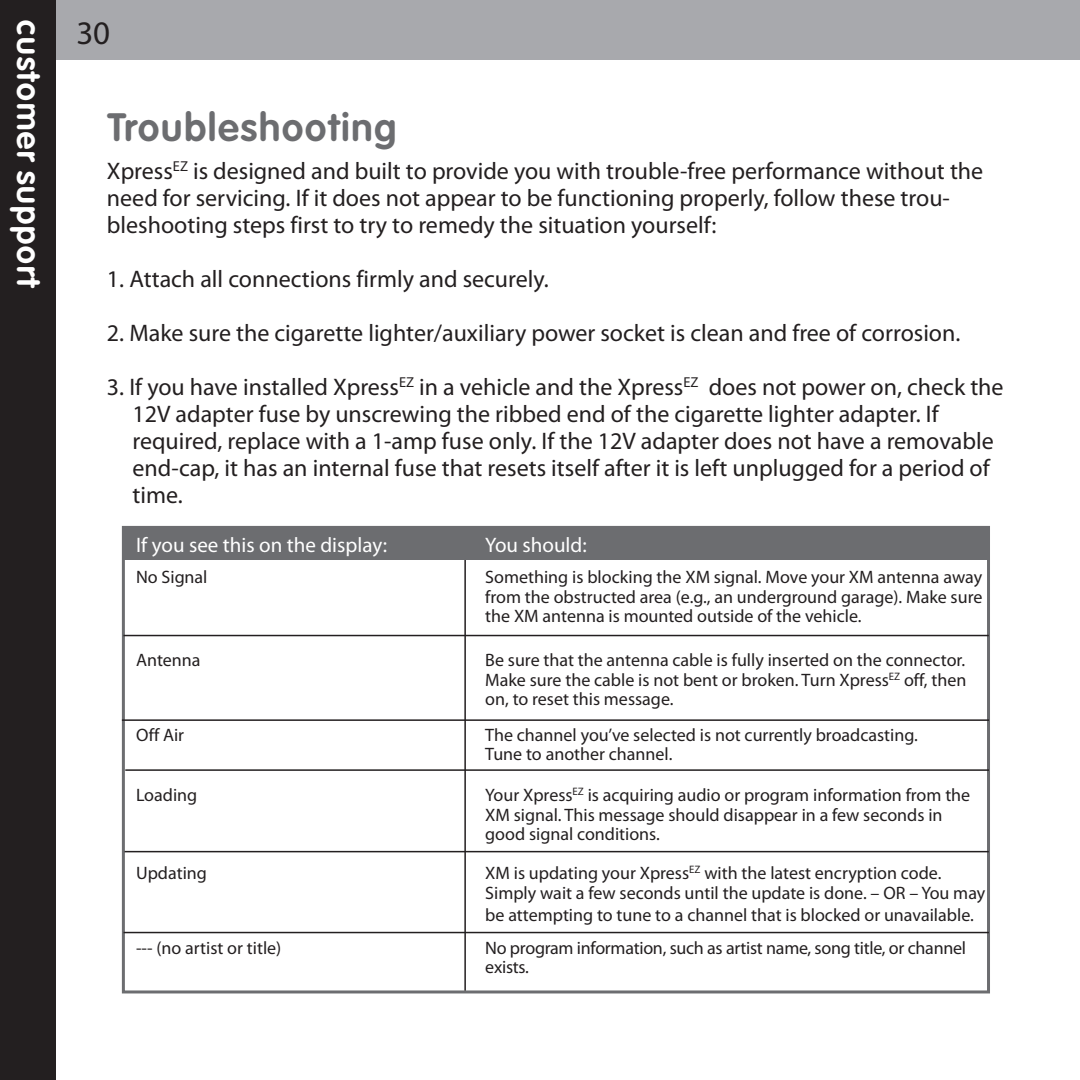
<style>
.page{position:relative;width:1080px;height:1080px;background:#fff}
.page>*{position:absolute;margin:0;border:0;box-sizing:border-box;transform-origin:0 0}
.t1{font:700 39px "XM Rounded";color:#6c6d70}
.t2{font:700 33px "XM Rounded";color:#fff}
.t3{font:33px "Myriad Pro";color:#231f20}
.t4{font:24px/27px "Myriad Pro";color:#231f20}
.t5{font:21px "Myriad Pro";color:#fff}
.t6{font:18px/19.5px "Myriad Pro";color:#231f20}
</style>
<div class="page">
<div style="left:0;top:0;width:1080px;height:60px;background:#a8a9ad"></div>
<div style="left:0;top:0;width:56px;height:1080px;background:#231f20"></div>
<hr style="left:123px;top:635px;width:866px;height:1px;background:#231f20">
<hr style="left:122px;top:719px;width:867px;height:2px;background:#231f20">
<hr style="left:125px;top:769px;width:864px;height:2px;background:#231f20">
<hr style="left:125px;top:851px;width:864px;height:1px;background:#231f20">
<hr style="left:124px;top:932px;width:865px;height:1px;background:#231f20">
<hr style="left:464px;top:553px;width:2px;height:438px;background:#231f20">
<div style="left:123px;top:526px;width:866px;height:34px;background:#6c6d70"></div>
<h2 class="t2" style="left:48px;top:19px;width:270px;rotate:90deg">customer support</h2>
<h2 class="t3" style="left:76px;top:21px;width:35px">30</h2>
<h1 class="t1" style="left:107px;top:105px;width:292px">Troubleshooting</h1>
<p class="t4" style="left:107px;top:160px;width:878px">Xpress<sup>EZ</sup> is designed and built to provide you with trouble-free performance without the need for servicing. If it does not appear to be functioning properly, follow these trou&shy;bleshooting steps first to try to remedy the situation yourself:</p>
<h3 class="t4" style="left:107px;top:268px;width:443px">1. Attach all connections firmly and securely.</h3>
<h3 class="t4" style="left:107px;top:322px;width:855px">2. Make sure the cigarette lighter/auxiliary power socket is clean and free of corrosion.</h3>
<p class="t4" style="left:132px;top:376px;width:873px;text-indent:-26px">3. If you have installed Xpress<sup>EZ</sup> in a vehicle and the Xpress<sup>EZ</sup> does not power on, check the 12V adapter fuse by unscrewing the ribbed end of the cigarette lighter adapter. If required, replace with a 1-amp fuse only. If the 12V adapter does not have a removable end-cap, it has an internal fuse that resets itself after it is left unplugged for a period of time.</p>
<p class="t5" style="left:136px;top:537px;width:253px">If you see this on the display:</p>
<p class="t5" style="left:485px;top:537px;width:103px">You should:</p>
<p class="t6" style="left:136px;top:569px;width:73px">No Signal</p>
<p class="t6" style="left:485px;top:569px;width:499px;text-align:justify">Something is blocking the XM signal. Move your XM antenna away from the obstructed area (e.g., an underground garage). Make sure the XM antenna is mounted outside of the vehicle.</p>
<p class="t6" style="left:136px;top:652px;width:66px">Antenna</p>
<p class="t6" style="left:485px;top:652px;width:483px;text-align:justify">Be sure that the antenna cable is fully inserted on the connector.<br>Make sure the cable is not bent or broken. Turn Xpress<sup>EZ</sup> off, then on, to reset this message.</p>
<p class="t6" style="left:136px;top:726px;width:50px">Off Air</p>
<p class="t6" style="left:485px;top:726px;width:434px">The channel you’ve selected is not currently broadcasting.<br>Tune to another channel.</p>
<p class="t6" style="left:136px;top:787px;width:63px">Loading</p>
<p class="t6" style="left:485px;top:787px;width:487px">Your Xpress<sup>EZ</sup> is acquiring audio or program information from the<br>XM signal. This message should disappear in a few seconds in good signal conditions.</p>
<p class="t6" style="left:136px;top:864px;width:72px">Updating</p>
<p class="t6" style="left:485px;top:864px;width:502px">XM is updating your Xpress<sup>EZ</sup> with the latest encryption code.<br>Simply wait a few seconds until the update is done. – OR – You may</p>
<p class="t6" style="left:485px;top:907px;width:490px">be attempting to tune to a channel that is blocked or unavailable.</p>
<p class="t6" style="left:136px;top:939px;width:147px">--- (no artist or title)</p>
<p class="t6" style="left:485px;top:939px;width:482px">No program information, such as artist name, song title, or channel exists.</p>
</div>
